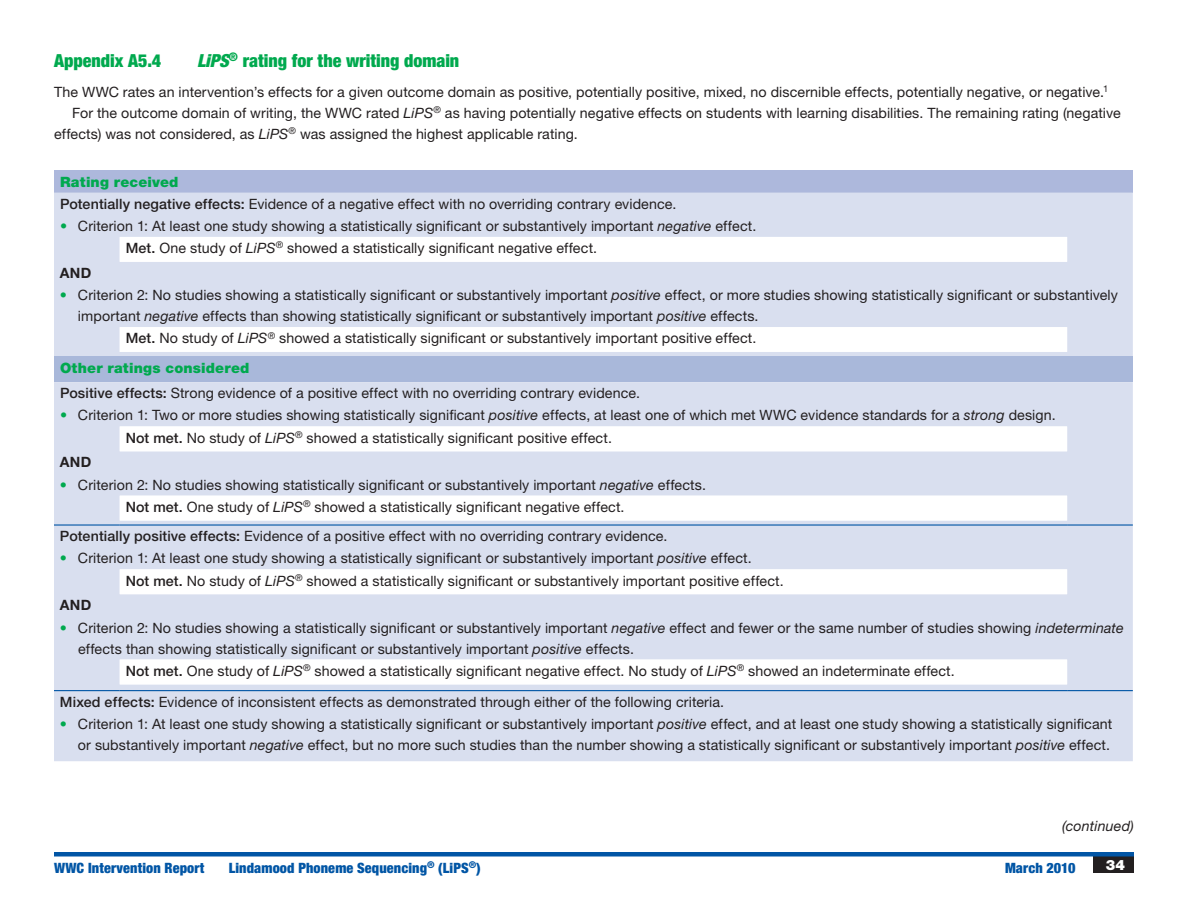
<style>
.page{position:relative;width:1188px;height:918px;background:#fff}
.page>*{position:absolute;margin:0;border:0;box-sizing:border-box;transform-origin:0 0}
.Appendix_title{font:900 condensed 18px "Helvetica Neue LT Std";color:#00a94e}
.Table_bullet{font:14.25px/21px "Helvetica Neue LT Std";letter-spacing:.005em;color:#231f20}
.Rating_extract{font:14.25px "Helvetica Neue LT Std";letter-spacing:.005em;color:#231f20}
.Rating_body_effect{font:14.25px "Helvetica Neue LT Std";letter-spacing:.005em;color:#231f20}
.Text_indent{font:14.25px/21px "Helvetica Neue LT Std";letter-spacing:.005em;color:#231f20}
.Text_space_before{font:14.25px "Helvetica Neue LT Std";letter-spacing:.005em;color:#231f20}
.t1{font:900 condensed 14.25px "Helvetica Neue LT Std";letter-spacing:.01em;color:#0155a5}
.Table_col__head{font:900 14.25px "Helvetica Neue LT Std";letter-spacing:.01em;color:#00a94e}
.Table_body_text{font:italic 14.25px "Helvetica Neue LT Std";letter-spacing:.01em;color:#231f20}
.Table_conjunction{font:700 14.25px "Helvetica Neue LT Std";letter-spacing:.015em;color:#231f20}
.t2{font:900 14.25px "Helvetica Neue LT Std";color:#fff}
.s1{font-style:italic}
.s2{font-weight:500}
.s3{color:#00a94e}
</style>
<div class="page">
<div style="left:1094px;top:856px;width:40px;height:17px;background:#231f20"></div>
<hr style="left:54px;top:852px;width:1080px;height:4px;background:#0155a5">
<div style="left:54px;top:170px;width:1079px;height:23px;background:#adb8dc"></div>
<div style="left:54px;top:193px;width:1079px;height:568px;background:#d9dfef"></div>
<svg style="left:120px;top:237px;width:947px;height:447px;fill:#d9dfef"></svg>
<hr style="left:54px;top:352px;width:1079px;height:4px;background:#d9dfef">
<div style="left:54px;top:356px;width:1079px;height:26px;background:#a9b8da"></div>
<hr style="left:54px;top:524px;width:66px;height:2px;background:#0155a5">
<hr style="left:120px;top:524px;width:947px;height:2px;background:#0155a5">
<hr style="left:1067px;top:524px;width:66px;height:2px;background:#0155a5">
<hr style="left:54px;top:690px;width:66px;height:1px;background:#0155a5">
<hr style="left:120px;top:690px;width:947px;height:1px;background:#0155a5">
<hr style="left:1067px;top:690px;width:66px;height:1px;background:#0155a5">
<p class="Appendix_title" style="left:54px;top:49px;width:109px">Appendix A5.4</p>
<p class="Appendix_title" style="left:197px;top:49px;width:264px"><span class="s1">LiPS</span><sup>®</sup> rating for the writing domain</p>
<p class="Text_space_before" style="left:54px;top:83px;width:1056px">The WWC rates an intervention’s effects for a given outcome domain as positive, potentially positive, mixed, no discernible effects, potentially negative, or negative.<sup>1</sup></p>
<p class="Text_indent" style="left:54px;top:102px;width:1068px;text-indent:18px">For the outcome domain of writing, the WWC rated <span class="s1">LiPS</span><sup>®</sup> as having potentially negative effects on students with learning disabilities. The remaining rating (negative effects) was not considered, as <span class="s1">LiPS</span><sup>®</sup> was assigned the highest applicable rating.</p>
<p class="Table_col__head" style="left:60px;top:173px;width:120px">Rating received</p>
<p class="Rating_body_effect" style="left:60px;top:195px;width:618px"><span class="s2">Potentially negative effects:</span> Evidence of a negative effect with no overriding contrary evidence.</p>
<p class="Table_bullet" style="left:60px;top:215px;width:698px"><span class="s3">•</span> Criterion 1: At least one study showing a statistically significant or substantively important <span class="s1">negative</span> effect.</p>
<p class="Rating_extract" style="left:126px;top:240px;width:473px"><span class="s2">Met.</span> One study of <span class="s1">LiPS</span><sup>®</sup> showed a statistically significant negative effect.</p>
<p class="Table_conjunction" style="left:60px;top:264px;width:33px">AND</p>
<p class="Table_bullet" style="left:78px;top:284px;width:1042px;text-indent:-18px"><span class="s3">•</span> Criterion 2: No studies showing a statistically significant or substantively important <span class="s1">positive</span> effect, or more studies showing statistically significant or substantively important <span class="s1">negative</span> effects than showing statistically significant or substantively important <span class="s1">positive</span> effects.</p>
<p class="Rating_extract" style="left:126px;top:330px;width:632px"><span class="s2">Met.</span> No study of <span class="s1">LiPS</span><sup>®</sup> showed a statistically significant or substantively important positive effect.</p>
<p class="Table_col__head" style="left:60px;top:359px;width:191px">Other ratings considered</p>
<p class="Rating_body_effect" style="left:60px;top:385px;width:582px"><span class="s2">Positive effects:</span> Strong evidence of a positive effect with no overriding contrary evidence.</p>
<p class="Table_bullet" style="left:60px;top:405px;width:997px"><span class="s3">•</span> Criterion 1: Two or more studies showing statistically significant <span class="s1">positive</span> effects, at least one of which met WWC evidence standards for a <span class="s1">strong</span> design.</p>
<p class="Rating_extract" style="left:126px;top:429px;width:488px"><span class="s2">Not met.</span> No study of <span class="s1">LiPS</span><sup>®</sup> showed a statistically significant positive effect.</p>
<p class="Table_conjunction" style="left:60px;top:454px;width:33px">AND</p>
<p class="Table_bullet" style="left:60px;top:474px;width:648px"><span class="s3">•</span> Criterion 2: No studies showing statistically significant or substantively important <span class="s1">negative</span> effects.</p>
<p class="Rating_extract" style="left:126px;top:498px;width:500px"><span class="s2">Not met.</span> One study of <span class="s1">LiPS</span><sup>®</sup> showed a statistically significant negative effect.</p>
<p class="Rating_body_effect" style="left:60px;top:528px;width:609px"><span class="s2">Potentially positive effects:</span> Evidence of a positive effect with no overriding contrary evidence.</p>
<p class="Table_bullet" style="left:60px;top:548px;width:693px"><span class="s3">•</span> Criterion 1: At least one study showing a statistically significant or substantively important <span class="s1">positive</span> effect.</p>
<p class="Rating_extract" style="left:126px;top:572px;width:660px"><span class="s2">Not met.</span> No study of <span class="s1">LiPS</span><sup>®</sup> showed a statistically significant or substantively important positive effect.</p>
<p class="Table_conjunction" style="left:60px;top:597px;width:33px">AND</p>
<p class="Table_bullet" style="left:78px;top:617px;width:1047px;text-indent:-18px"><span class="s3">•</span> Criterion 2: No studies showing a statistically significant or substantively important <span class="s1">negative</span> effect and fewer or the same number of studies showing <span class="s1">indeterminate </span>effects than showing statistically significant or substantively important <span class="s1">positive</span> effects.</p>
<p class="Rating_extract" style="left:126px;top:662px;width:831px"><span class="s2">Not met.</span> One study of <span class="s1">LiPS</span><sup>®</sup> showed a statistically significant negative effect. No study of <span class="s1">LiPS</span><sup>®</sup> showed an indeterminate effect.</p>
<p class="Rating_body_effect" style="left:60px;top:693px;width:666px"><span class="s2">Mixed effects:</span> Evidence of inconsistent effects as demonstrated through either of the following criteria.</p>
<p class="Table_bullet" style="left:60px;top:713px;width:1054px;text-align:right"><span class="s3">•</span> Criterion 1: At least one study showing a statistically significant or substantively important <span class="s1">positive</span> effect, and at least one study showing a statistically significant or substantively important <span class="s1">negative</span> effect, but no more such studies than the number showing a statistically significant or substantively important <span class="s1">positive</span> effect.</p>
<p class="Table_body_text" style="left:1062px;top:817px;width:73px">(continued)</p>
<p class="t1" style="left:54px;top:859px;width:152px">WWC Intervention Report</p>
<p class="t1" style="left:229px;top:859px;width:253px">Lindamood Phoneme Sequencing<sup>®</sup> (LiPS<sup>®</sup>)</p>
<p class="t1" style="left:1005px;top:859px;width:72px">March 2010</p>
<p class="t2" style="left:1106px;top:856px;width:21px">34</p>
</div>
